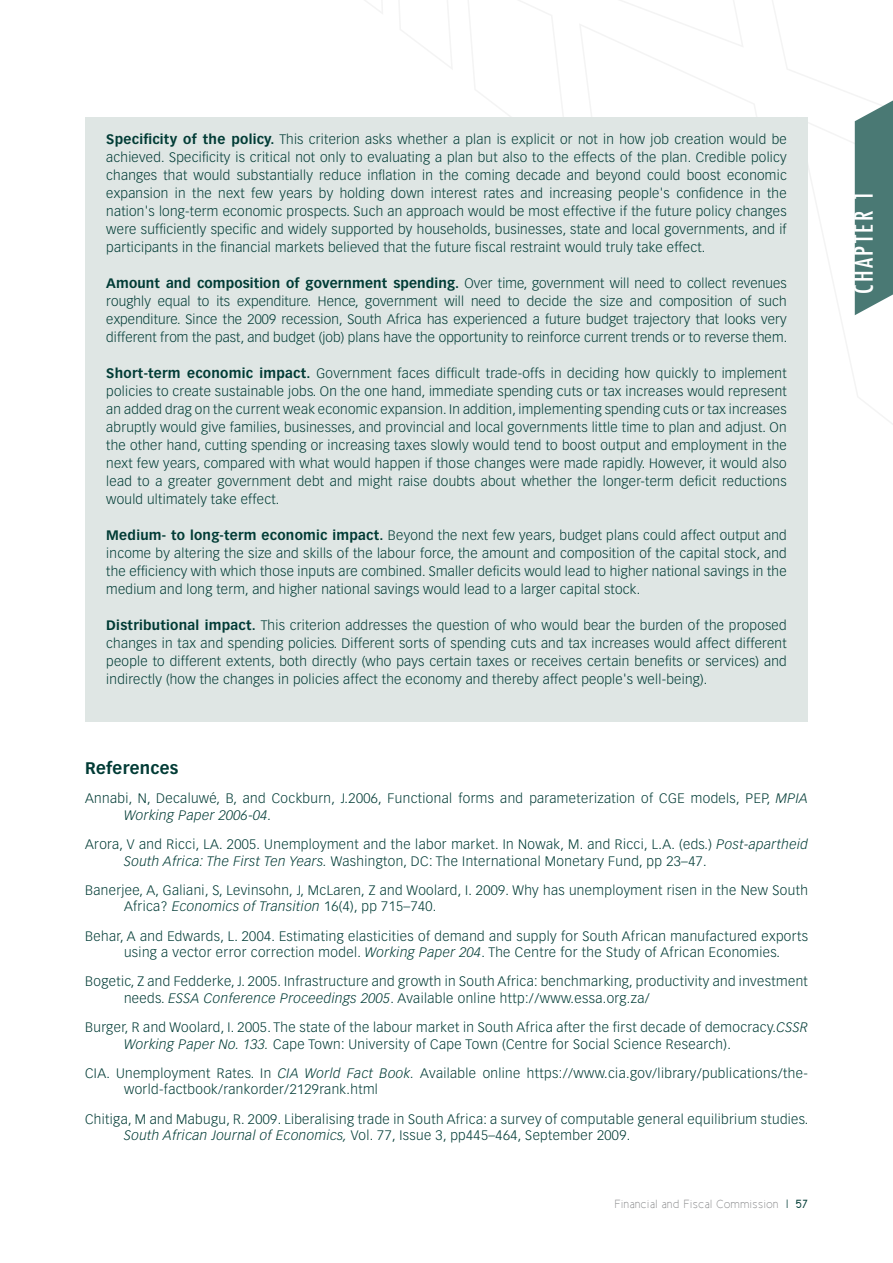
<style>
.page{position:relative;width:893px;height:1263px;background:#fff}
.page>*{position:absolute;margin:0;border:0;box-sizing:border-box;transform-origin:0 0}
.t1{font:500 condensed 24.75px "Futura";letter-spacing:.1em;color:#fff}
.t2{font:700 16.5px "Vectora LT Std";letter-spacing:.02em;color:#003b35}
.t3{font:300 13.5px/18px "Vectora LT Std";letter-spacing:.03em;color:#003b35}
.t4{font:12px "Cicle Fina";letter-spacing:.05em;color:#87888a}
.s1{font-weight:700}
.s2{font-style:italic}
.s3{font-family:"Cicle Gordita";color:#003b35}
</style>
<div class="page">
<svg style="left:363px;top:0;width:529px;height:424px"></svg>
<svg style="left:855px;top:100px;width:38px;height:215px;background:#5b8681"></svg>
<div style="left:85px;top:118px;width:723px;height:604px;background:#dfe6e4"></div>
<p class="t3" style="left:106px;top:130px;width:682px;text-align:justify"><span class="s1">Specificity of the policy.</span> This criterion asks whether a plan is explicit or not in how job creation would be achieved. Specificity is critical not only to evaluating a plan but also to the effects of the plan. Credible policy changes that would substantially reduce inflation in the coming decade and beyond could boost economic expansion in the next few years by holding down interest rates and increasing people's confidence in the nation's long-term economic prospects. Such an approach would be most effective if the future policy changes were sufficiently specific and widely supported by households, businesses, state and local governments, and if participants in the financial markets believed that the future fiscal restraint would truly take effect.</p>
<p class="t3" style="left:106px;top:274px;width:682px;text-align:justify"><span class="s1">Amount and composition of government spending.</span> Over time, government will need to collect revenues roughly equal to its expenditure. Hence, government will need to decide the size and composition of such expenditure. Since the 2009 recession, South Africa has experienced a future budget trajectory that looks very different from the past, and budget (job) plans have the opportunity to reinforce current trends or to reverse them.</p>
<p class="t3" style="left:106px;top:364px;width:682px;text-align:justify"><span class="s1">Short-term economic impact.</span> Government faces difficult trade-offs in deciding how quickly to implement policies to create sustainable jobs. On the one hand, immediate spending cuts or tax increases would represent an added drag on the current weak economic expansion. In addition, implementing spending cuts or tax increases abruptly would give families, businesses, and provincial and local governments little time to plan and adjust. On the other hand, cutting spending or increasing taxes slowly would tend to boost output and employment in the next few years, compared with what would happen if those changes were made rapidly. However, it would also lead to a greater government debt and might raise doubts about whether the longer-term deficit reductions would ultimately take effect.</p>
<p class="t3" style="left:106px;top:526px;width:682px;text-align:justify"><span class="s1">Medium- to long-term economic impact.</span> Beyond the next few years, budget plans could affect output and income by altering the size and skills of the labour force, the amount and composition of the capital stock, and the efficiency with which those inputs are combined. Smaller deficits would lead to higher national savings in the medium and long term, and higher national savings would lead to a larger capital stock.</p>
<p class="t3" style="left:106px;top:616px;width:682px;text-align:justify"><span class="s1">Distributional impact.</span> This criterion addresses the question of who would bear the burden of the proposed changes in tax and spending policies. Different sorts of spending cuts and tax increases would affect different people to different extents, both directly (who pays certain taxes or receives certain benefits or services) and indirectly (how the changes in policies affect the economy and thereby affect people's well-being).</p>
<p class="t2" style="left:85px;top:758px;width:95px">references</p>
<p class="t3" style="left:124px;top:790px;width:685px;line-height:16.5px;text-indent:-39px">Annabi, N, Decaluwé, B, and Cockburn, J.2006, Functional forms and parameterization of CGE models, PEP, <span class="s2">MPIA<br>Working Paper 2006-04.</span></p>
<p class="t3" style="left:124px;top:836px;width:685px;line-height:16.5px;text-indent:-39px">Arora, V and Ricci, LA. 2005. Unemployment and the labor market. In Nowak, M. and Ricci, L.A. (eds.) <span class="s2">Post-apartheid<br>South Africa: The First Ten Years.</span> Washington, DC: The International Monetary Fund, pp 23–47.</p>
<p class="t3" style="left:124px;top:882px;width:685px;line-height:16.5px;text-indent:-39px">Banerjee, A, Galiani, S, Levinsohn, J, McLaren, Z and Woolard, I. 2009. Why has unemployment risen in the New South<br>Africa? <span class="s2">Economics of Transition</span> 16(4), pp 715–740.</p>
<p class="t3" style="left:124px;top:928px;width:685px;line-height:16.5px;text-indent:-39px">Behar, A and Edwards, L. 2004. Estimating elasticities of demand and supply for South African manufactured exports using a vector error correction model. <span class="s2">Working Paper 204</span>. The Centre for the Study of African Economies.</p>
<p class="t3" style="left:124px;top:973px;width:685px;line-height:16.5px;text-indent:-39px">Bogetic, Z and Fedderke, J. 2005. Infrastructure and growth in South Africa: benchmarking, productivity and investment needs. <span class="s2">ESSA Conference Proceedings 2005</span>. Available online http://www.essa.org.za/</p>
<p class="t3" style="left:124px;top:1019px;width:685px;line-height:16.5px;text-indent:-39px">Burger, R and Woolard, I. 2005. The state of the labour market in South Africa after the first decade of democracy.<span class="s2">CSSR<br>Working Paper No. 133.</span> Cape Town: University of Cape Town (Centre for Social Science Research).</p>
<p class="t3" style="left:124px;top:1065px;width:685px;line-height:16.5px;text-indent:-39px">CIA. Unemployment Rates. In <span class="s2">CIA World Fact Book.</span> Available online https://www.cia.gov/library/publications/the&shy;world-factbook/rankorder/2129rank.html</p>
<p class="t3" style="left:124px;top:1111px;width:686px;line-height:16.5px;text-indent:-39px">Chitiga, M and Mabugu, R. 2009. Liberalising trade in South Africa: a survey of computable general equilibrium studies.<br><span class="s2">South African Journal of Economics,</span> Vol. 77, Issue 3, pp445–464, September 2009.</p>
<p class="t4" style="left:615px;top:1197px;width:195px">Financial and Fiscal Commission <span class="s3">| 57</span></p>
<h1 class="t1" style="left:848px;top:294px;width:105px;rotate:-90deg">CHAPTER 1</h1>
</div>
